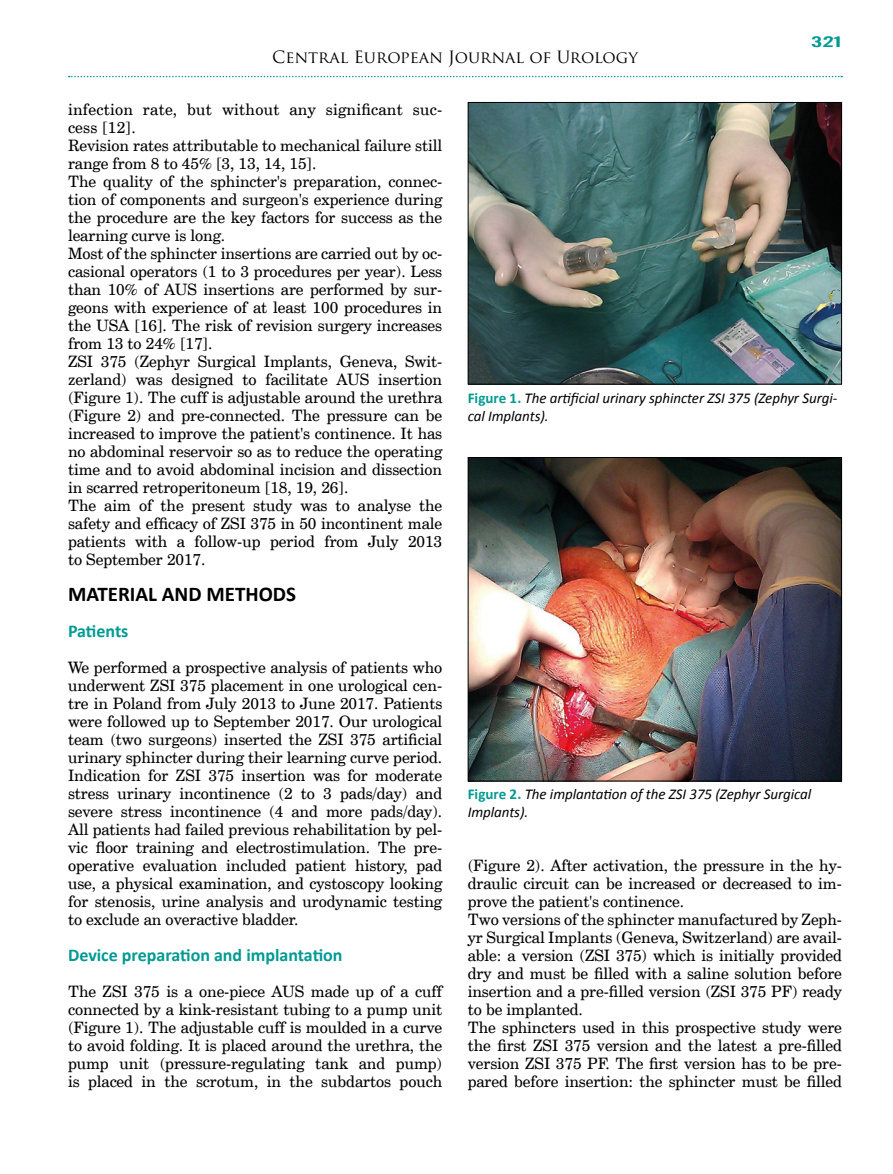
<style>
.page{position:relative;width:893px;height:1174px;background:#fff}
.page>*{position:absolute;margin:0;border:0;box-sizing:border-box;transform-origin:0 0}
.t1{font:700 21px "Calibri";color:#000}
.t2{font:700 18px "Calibri";color:#009a93}
.t3{font:16.5px "Trajan Pro";color:#000}
.t4{font:15.75px/18px "Cent Schbook EU";letter-spacing:-.005em;color:#000}
.t5{font:italic 15px/18px "Calibri";letter-spacing:-.005em;color:#000}
.t6{font:15px "Alternate Gothic No 2 EU";color:#009a93;scale:2 1}
.s1{font-weight:700;font-style:normal;color:#009a93}
</style>
<div class="page">
<svg style="left:69px;top:76px;width:773px;height:1px"></svg>
<img style="left:470px;top:104px;width:370px;height:278px">
<div style="left:468px;top:102px;width:374px;height:282px;border:1px solid #000"></div>
<img style="left:470px;top:459px;width:370px;height:320px">
<div style="left:468px;top:457px;width:374px;height:324px;border:1px solid #000"></div>
<p class="t6" style="left:811px;top:33px;width:17px">321</p>
<p class="t3" style="left:272px;top:47px;width:367px">Central European Journal of Urology</p>
<p class="t4" style="left:68px;top:101px;width:376px">infection rate, but without any significant suc&shy;cess [12].<br>Revision rates attributable to mechanical failure still range from 8 to 45% [3, 13, 14, 15].<br>The quality of the sphincter's preparation, connec&shy;tion of components and surgeon's experience during the procedure are the key factors for success as the learning curve is long.<br>Most of the sphincter insertions are carried out by oc&shy;casional operators (1 to 3 procedures per year). Less than 10% of AUS insertions are performed by sur&shy;geons with experience of at least 100 procedures in the USA [16]. The risk of revision surgery increases from 13 to 24% [17].<br>ZSI 375 (Zephyr Surgical Implants, Geneva, Swit&shy;zerland) was designed to facilitate AUS insertion (Figure 1). The cuff is adjustable around the urethra (Figure 2) and pre-connected. The pressure can be increased to improve the patient's continence. It has no abdominal reservoir so as to reduce the operating time and to avoid abdominal incision and dissection in scarred retroperitoneum [18, 19, 26].<br>The aim of the present study was to analyse the safety and efficacy of ZSI 375 in 50 incontinent male patients with a follow-up period from July 2013 to September 2017.</p>
<h1 class="t1" style="left:68px;top:580px;width:230px">MATERIAL AND METHODS</h1>
<p class="t2" style="left:68px;top:619px;width:62px">Patients</p>
<p class="t4" style="left:68px;top:659px;width:376px;text-align:justify">We performed a prospective analysis of patients who underwent ZSI 375 placement in one urological cen&shy;tre in Poland from July 2013 to June 2017. Patients were followed up to September 2017. Our urological team (two surgeons) inserted the ZSI 375 artificial urinary sphincter during their learning curve period.<br>Indication for ZSI 375 insertion was for moderate stress urinary incontinence (2 to 3 pads/day) and severe stress incontinence (4 and more pads/day).<br>All patients had failed previous rehabilitation by pel&shy;vic floor training and electrostimulation. The pre&shy;operative evaluation included patient history, pad use, a physical examination, and cystoscopy looking for stenosis, urine analysis and urodynamic testing to exclude an overactive bladder.</p>
<p class="t2" style="left:68px;top:943px;width:276px">Device preparation and implantation</p>
<p class="t4" style="left:68px;top:983px;width:376px;text-align:justify">The ZSI 375 is a one-piece AUS made up of a cuff connected by a kink-resistant tubing to a pump unit (Figure 1). The adjustable cuff is moulded in a curve to avoid folding. It is placed around the urethra, the pump unit (pressure-regulating tank and pump) is placed in the scrotum, in the subdartos pouch</p>
<p class="t5" style="left:468px;top:388px;width:371px"><span class="s1">Figure 1.</span> The artificial urinary sphincter ZSI 375 (Zephyr Surgi&shy;cal Implants).</p>
<p class="t5" style="left:468px;top:784px;width:345px"><span class="s1">Figure 2.</span> The implantation of the ZSI 375 (Zephyr Surgical<br>Implants).</p>
<p class="t4" style="left:468px;top:857px;width:376px">(Figure 2). After activation, the pressure in the hy&shy;draulic circuit can be increased or decreased to im&shy;prove the patient's continence.<br>Two versions of the sphincter manufactured by Zeph&shy;yr Surgical Implants (Geneva, Switzerland) are avail&shy;able: a version (ZSI 375) which is initially provided dry and must be filled with a saline solution before insertion and a pre-filled version (ZSI 375 PF) ready to be implanted.<br>The sphincters used in this prospective study were the first ZSI 375 version and the latest a pre-filled version ZSI 375 PF. The first version has to be pre&shy;pared before insertion: the sphincter must be filled</p>
</div>
